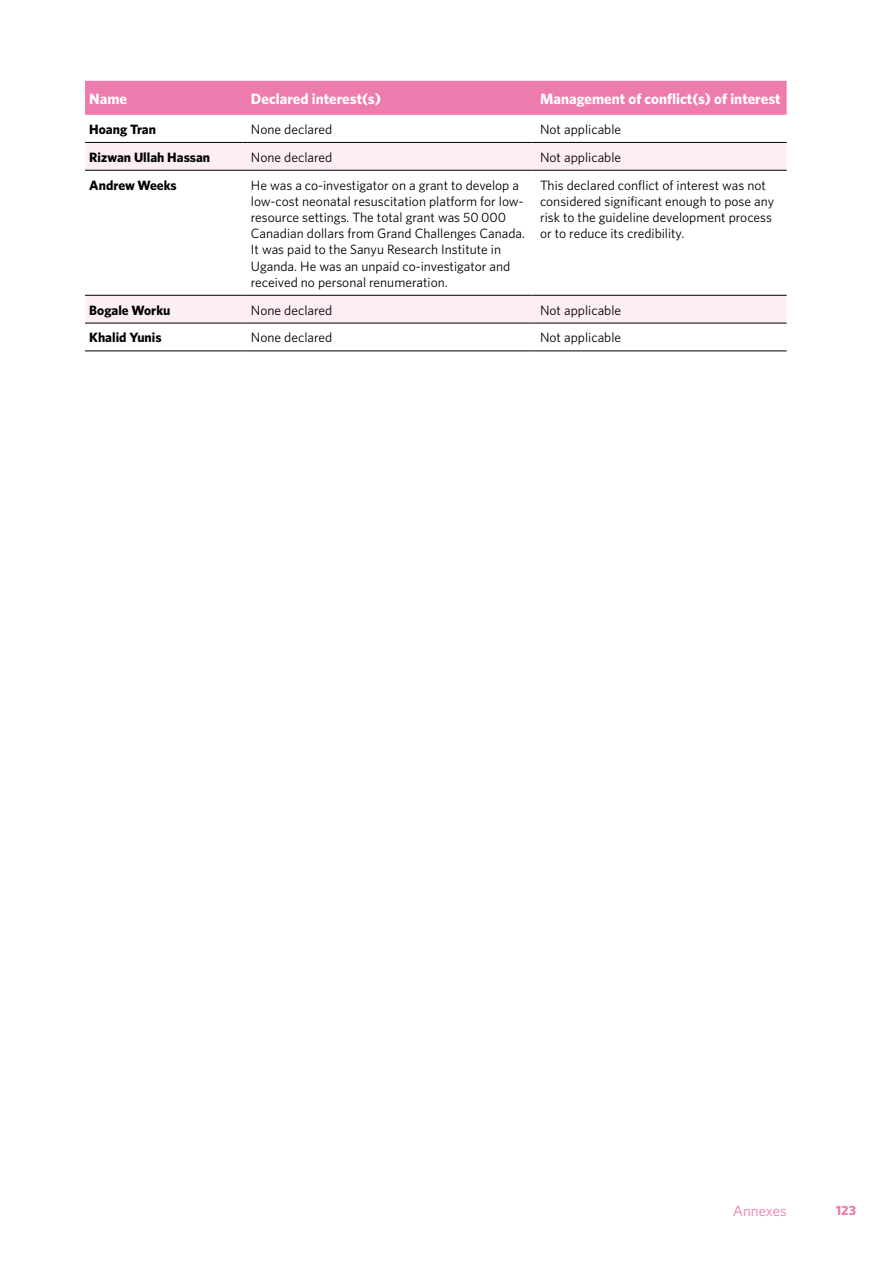
<style>
.page{position:relative;width:893px;height:1263px;background:#fff}
.page>*{position:absolute;margin:0;border:0;box-sizing:border-box;transform-origin:0 0}
.table_header_row{font:700 15px "Whitney";color:#fff}
.t1{font:15px "Whitney";color:#ee7bae}
.table_body{font:13.5px/16.2px "Whitney";color:#000}
.table_body-2{font:700 13.5px "Whitney";color:#000}
.t2{font:700 13.5px "Whitney";color:#ee7bae}
</style>
<div class="page">
<div style="left:85px;top:81px;width:702px;height:34px;background:#ee7bae"></div>
<svg style="left:85px;top:143px;width:702px;height:180px"></svg>
<hr style="left:85px;top:350px;width:157px;height:1px;background:#000">
<hr style="left:242px;top:350px;width:289px;height:1px;background:#000">
<hr style="left:531px;top:350px;width:256px;height:1px;background:#000">
<hr style="left:85px;top:142px;width:157px;height:1px;background:#000">
<hr style="left:242px;top:142px;width:289px;height:1px;background:#000">
<hr style="left:531px;top:142px;width:256px;height:1px;background:#000">
<hr style="left:85px;top:170px;width:157px;height:1px;background:#000">
<hr style="left:242px;top:170px;width:289px;height:1px;background:#000">
<hr style="left:531px;top:170px;width:256px;height:1px;background:#000">
<hr style="left:85px;top:295px;width:157px;height:1px;background:#000">
<hr style="left:242px;top:295px;width:289px;height:1px;background:#000">
<hr style="left:531px;top:295px;width:256px;height:1px;background:#000">
<hr style="left:85px;top:323px;width:157px;height:1px;background:#000">
<hr style="left:242px;top:323px;width:289px;height:1px;background:#000">
<hr style="left:531px;top:323px;width:256px;height:1px;background:#000">
<p class="table_header_row" style="left:89px;top:89px;width:39px">Name</p>
<p class="table_header_row" style="left:251px;top:89px;width:131px">Declared interest(s)</p>
<p class="table_header_row" style="left:540px;top:89px;width:242px">Management of conflict(s) of interest</p>
<p class="table_body-2" style="left:89px;top:120px;width:68px">Hoang Tran</p>
<p class="table_body" style="left:251px;top:121px;width:83px">None declared</p>
<p class="table_body" style="left:540px;top:121px;width:83px">Not applicable</p>
<p class="table_body-2" style="left:89px;top:148px;width:122px">Rizwan Ullah Hassan</p>
<p class="table_body" style="left:251px;top:149px;width:83px">None declared</p>
<p class="table_body" style="left:540px;top:149px;width:83px">Not applicable</p>
<p class="table_body-2" style="left:89px;top:176px;width:89px">Andrew Weeks</p>
<p class="table_body" style="left:251px;top:176px;width:276px">He was a co-investigator on a grant to develop a low-cost neonatal resuscitation platform for low&shy;resource settings. The total grant was 50 000<br>Canadian dollars from Grand Challenges Canada.<br>It was paid to the Sanyu Research Institute in Uganda. He was an unpaid co-investigator and received no personal renumeration.</p>
<p class="table_body" style="left:540px;top:176px;width:236px">This declared conflict of interest was not considered significant enough to pose any risk to the guideline development process or to reduce its credibility.</p>
<p class="table_body-2" style="left:89px;top:301px;width:82px">Bogale Worku</p>
<p class="table_body" style="left:251px;top:301px;width:83px">None declared</p>
<p class="table_body" style="left:540px;top:301px;width:83px">Not applicable</p>
<p class="table_body-2" style="left:89px;top:329px;width:74px">Khalid Yunis</p>
<p class="table_body" style="left:251px;top:329px;width:83px">None declared</p>
<p class="table_body" style="left:540px;top:329px;width:83px">Not applicable</p>
<p class="t1" style="left:733px;top:1200px;width:56px">Annexes</p>
<p class="t2" style="left:836px;top:1201px;width:22px">123</p>
</div>
